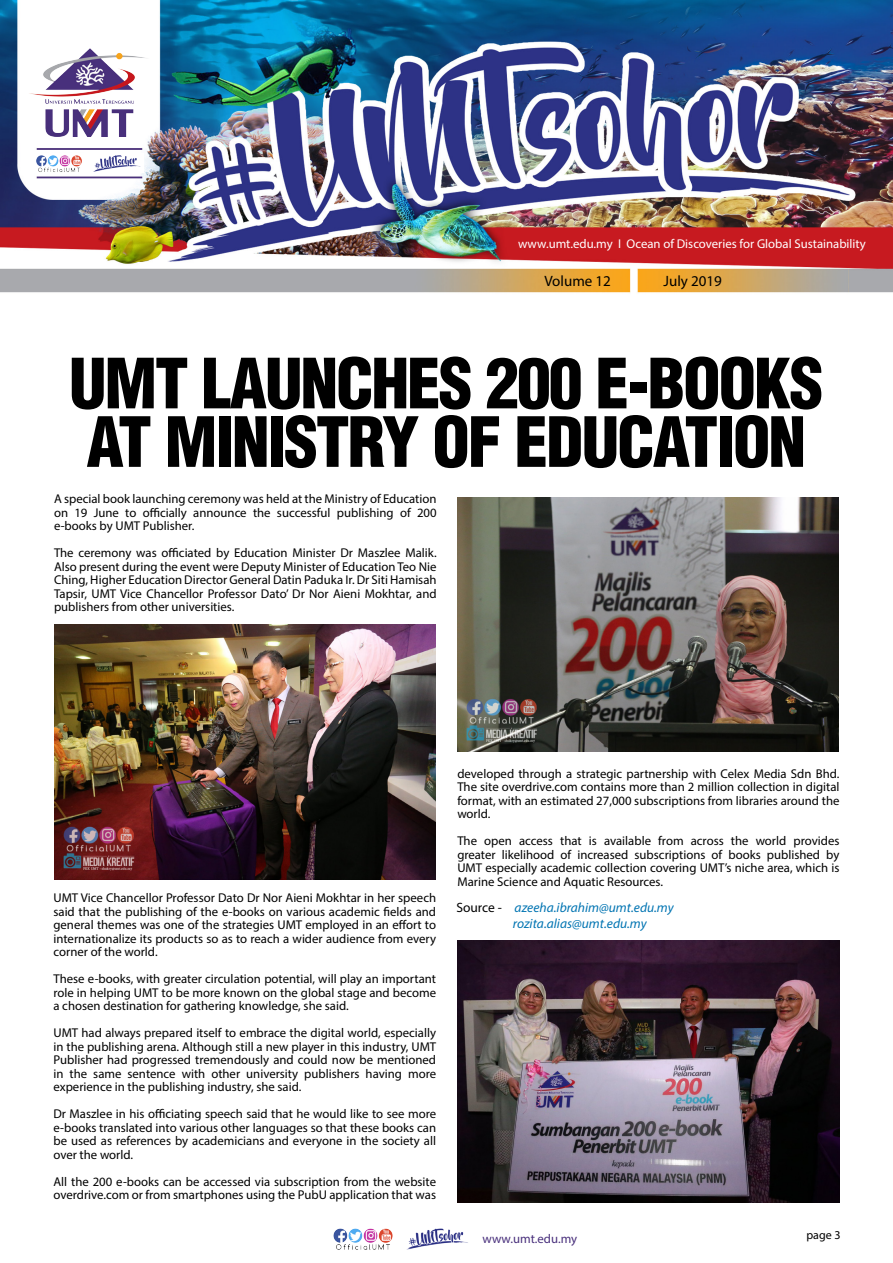
<style>
.page{position:relative;width:893px;height:1263px;background:#fff}
.page>*{position:absolute;margin:0;border:0;box-sizing:border-box;transform-origin:0 0}
.t1{font:900 condensed 67.5px/58.5px "Helvetica LT Std";letter-spacing:-.03em;color:#000}
.t2{font:15px "Myriad Pro";color:#000}
.t3{font:italic 13.5px "Myriad Pro";color:#0074b2}
.t4{font:12.75px/13.5px "Myriad Pro";color:#000;text-align:justify}
.t5{font:12.75px "Myriad Pro";color:#fff}
.t6{font:12.75px "Myriad Pro";color:#49307c}
.t7{font:12px "Myriad Pro";color:#000}
.s1{font-style:normal;color:#000}
</style>
<div class="page">
<img style="left:0;top:0;width:893px;height:1203px">
<img style="left:406px;top:1228px;width:62px;height:22px">
<img style="left:333px;top:1228px;width:60px;height:22px">
<div style="left:35px;top:153px;width:108px;height:19px;background:#fff"></div>
<div style="left:20px;top:42px;width:125px;height:100px;background:#fff"></div>
<div style="left:20px;top:31px;width:138px;height:38px;background:#fff"></div>
<img style="left:93px;top:155px;width:48px;height:17px">
<img style="left:36px;top:155px;width:46px;height:17px">
<img style="left:29px;top:49px;width:121px;height:88px">
<img style="left:457px;top:497px;width:381px;height:254px">
<img style="left:54px;top:624px;width:382px;height:256px">
<img style="left:458px;top:941px;width:381px;height:261px">
<p class="t5" style="left:518px;top:236px;width:349px">www.umt.edu.my I Ocean of Discoveries for Global Sustainability</p>
<p class="t2" style="left:544px;top:271px;width:68px">Volume 12</p>
<p class="t2" style="left:664px;top:271px;width:60px">July 2019</p>
<p class="t1" style="left:69px;top:354px;width:756px">UMT LAUNCHES 200 E-BOOKS<br>AT MINISTRY OF EDUCATION</p>
<p class="t4" style="left:54px;top:492px;width:384px">A special book launching ceremony was held at the Ministry of Education on 19 June to officially announce the successful publishing of 200 e-books by UMT Publisher.</p>
<p class="t4" style="left:54px;top:546px;width:384px">The ceremony was officiated by Education Minister Dr Maszlee Malik.<br>Also present during the event were Deputy Minister of Education Teo Nie Ching, Higher Education Director General Datin Paduka Ir. Dr Siti Hamisah Tapsir, UMT Vice Chancellor Professor Dato’ Dr Nor Aieni Mokhtar, and publishers from other universities.</p>
<p class="t4" style="left:53px;top:891px;width:384px">UMT Vice Chancellor Professor Dato Dr Nor Aieni Mokhtar in her speech said that the publishing of the e-books on various academic fields and general themes was one of the strategies UMT employed in an effort to internationalize its products so as to reach a wider audience from every corner of the world.</p>
<p class="t4" style="left:53px;top:972px;width:384px">These e-books, with greater circulation potential, will play an important role in helping UMT to be more known on the global stage and become a chosen destination for gathering knowledge, she said.</p>
<p class="t4" style="left:53px;top:1026px;width:384px">UMT had always prepared itself to embrace the digital world, especially in the publishing arena. Although still a new player in this industry, UMT Publisher had progressed tremendously and could now be mentioned in the same sentence with other university publishers having more experience in the publishing industry, she said.</p>
<p class="t4" style="left:53px;top:1107px;width:384px">Dr Maszlee in his officiating speech said that he would like to see more e-books translated into various other languages so that these books can be used as references by academicians and everyone in the society all over the world.</p>
<p class="t4" style="left:53px;top:1174px;width:384px">All the 200 e-books can be accessed via subscription from the website overdrive.com or from smartphones using the PubU application that was</p>
<p class="t4" style="left:457px;top:766px;width:384px">developed through a strategic partnership with Celex Media Sdn Bhd.<br>The site overdrive.com contains more than 2 million collection in digital format, with an estimated 27,000 subscriptions from libraries around the world.</p>
<p class="t4" style="left:457px;top:834px;width:384px">The open access that is available from across the world provides greater likelihood of increased subscriptions of books published by UMT especially academic collection covering UMT’s niche area, which is Marine Science and Aquatic Resources.</p>
<p class="t3" style="left:456px;top:899px;width:219px"><span class="s1">Source -</span> azeeha.ibrahim@umt.edu.my</p>
<p class="t3" style="left:513px;top:915px;width:135px">rozita.alias@umt.edu.my</p>
<p class="t6" style="left:482px;top:1230px;width:96px">www.umt.edu.my</p>
<p class="t7" style="left:806px;top:1227px;width:36px">page 3</p>
</div>
